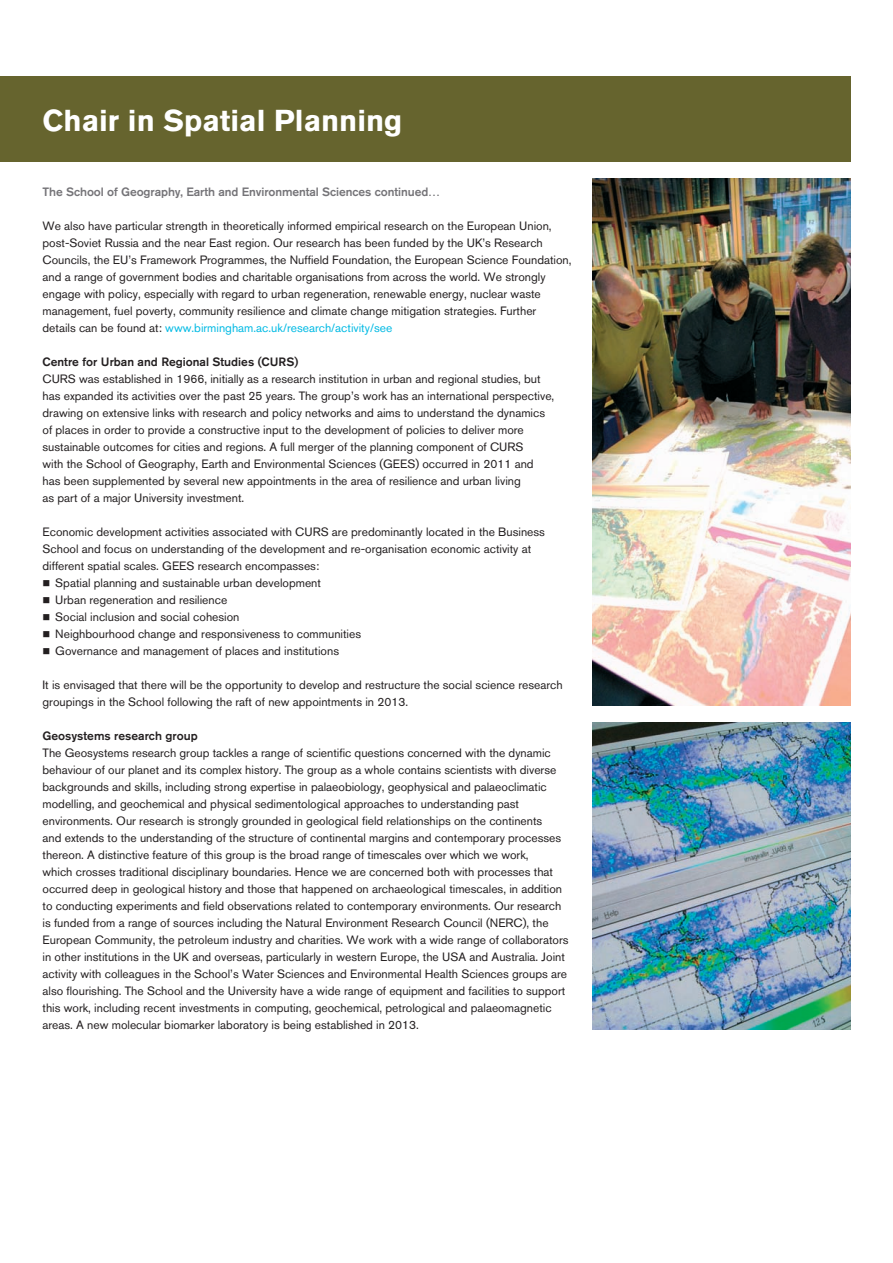
<style>
.page{position:relative;width:893px;height:1263px;background:#fff}
.page>*{position:absolute;margin:0;border:0;box-sizing:border-box;transform-origin:0 0}
._03_Body_Copy{font:700 30px "Akzidenz Grotesk BQ";color:#fff}
._03_Body_Copy-2{font:12px/17px "Akzidenz Grotesk BQ";color:#231f20}
._03_Body_Copy-3{font:500 12px "Akzidenz Grotesk BQ";color:#231f20}
._03_Body_Copy-4{font:500 12px "Akzidenz Grotesk BQ";letter-spacing:-.005em;color:#757478}
.s1{color:#00bae4}
</style>
<div class="page">
<img style="left:592px;top:179px;width:258px;height:527px">
<img style="left:592px;top:723px;width:258px;height:306px">
<div style="left:0;top:77px;width:850px;height:85px;background:#66642e"></div>
<p class="_03_Body_Copy" style="left:43px;top:103px;width:361px">Chair in Spatial Planning</p>
<p class="_03_Body_Copy-4" style="left:43px;top:184px;width:399px">The School of Geography, Earth and Environmental Sciences continued…</p>
<p class="_03_Body_Copy-2" style="left:43px;top:217px;width:531px">We also have particular strength in theoretically informed empirical research on the European Union, post-Soviet Russia and the near East region. Our research has been funded by the UK’s Research Councils, the EU’s Framework Programmes, the Nuffield Foundation, the European Science Foundation, and a range of government bodies and charitable organisations from across the world. We strongly engage with policy, especially with regard to urban regeneration, renewable energy, nuclear waste management, fuel poverty, community resilience and climate change mitigation strategies. Further details can be found at: <span class="s1">www.birmingham.ac.uk/research/activity/see</span></p>
<p class="_03_Body_Copy-3" style="left:43px;top:354px;width:257px">Centre for Urban and Regional Studies (CURS)</p>
<p class="_03_Body_Copy-2" style="left:43px;top:370px;width:513px">CURS was established in 1966, initially as a research institution in urban and regional studies, but has expanded its activities over the past 25 years. The group’s work has an international perspective, drawing on extensive links with research and policy networks and aims to understand the dynamics of places in order to provide a constructive input to the development of policies to deliver more sustainable outcomes for cities and regions. A full merger of the planning component of CURS<br>with the School of Geography, Earth and Environmental Sciences (GEES) occurred in 2011 and has been supplemented by several new appointments in the area of resilience and urban living<br>as part of a major University investment.</p>
<p class="_03_Body_Copy-2" style="left:43px;top:523px;width:504px">Economic development activities associated with CURS are predominantly located in the Business<br>School and focus on understanding of the development and re-organisation economic activity at different spatial scales. GEES research encompasses:</p>
<p class="_03_Body_Copy-2" style="left:43px;top:574px;width:280px">■ Spatial planning and sustainable urban development</p>
<p class="_03_Body_Copy-2" style="left:43px;top:591px;width:186px">■ Urban regeneration and resilience</p>
<p class="_03_Body_Copy-2" style="left:43px;top:608px;width:199px">■ Social inclusion and social cohesion</p>
<p class="_03_Body_Copy-2" style="left:43px;top:625px;width:320px">■ Neighbourhood change and responsiveness to communities</p>
<p class="_03_Body_Copy-2" style="left:43px;top:642px;width:298px">■ Governance and management of places and institutions</p>
<p class="_03_Body_Copy-2" style="left:43px;top:676px;width:522px">It is envisaged that there will be the opportunity to develop and restructure the social science research groupings in the School following the raft of new appointments in 2013.</p>
<p class="_03_Body_Copy-3" style="left:43px;top:728px;width:157px">Geosystems research group</p>
<p class="_03_Body_Copy-2" style="left:43px;top:744px;width:527px">The Geosystems research group tackles a range of scientific questions concerned with the dynamic behaviour of our planet and its complex history. The group as a whole contains scientists with diverse backgrounds and skills, including strong expertise in palaeobiology, geophysical and palaeoclimatic modelling, and geochemical and physical sedimentological approaches to understanding past environments. Our research is strongly grounded in geological field relationships on the continents<br>and extends to the understanding of the structure of continental margins and contemporary processes thereon. A distinctive feature of this group is the broad range of timescales over which we work,<br>which crosses traditional disciplinary boundaries. Hence we are concerned both with processes that occurred deep in geological history and those that happened on archaeological timescales, in addition to conducting experiments and field observations related to contemporary environments. Our research is funded from a range of sources including the Natural Environment Research Council (NERC), the European Community, the petroleum industry and charities. We work with a wide range of collaborators in other institutions in the UK and overseas, particularly in western Europe, the USA and Australia. Joint activity with colleagues in the School’s Water Sciences and Environmental Health Sciences groups are also flourishing. The School and the University have a wide range of equipment and facilities to support this work, including recent investments in computing, geochemical, petrological and palaeomagnetic areas. A new molecular biomarker laboratory is being established in 2013.</p>
</div>
